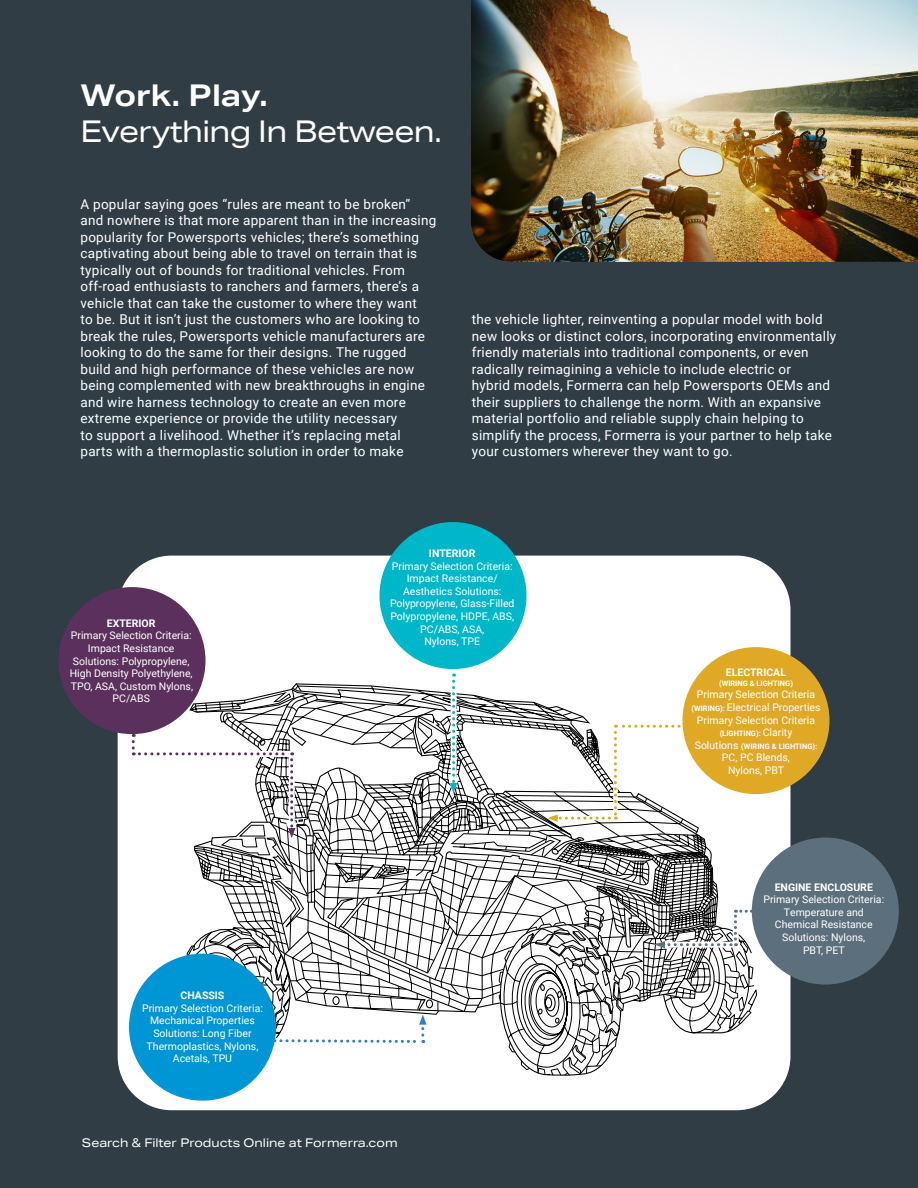
<style>
.page{position:relative;width:918px;height:1188px;background:#313d44}
.page>*{position:absolute;margin:0;border:0;box-sizing:border-box;transform-origin:0 0}
.t1{font:30px "Aktiv Grotesk Ex";letter-spacing:-.02em;color:#fff}
.t2{font:700 30px "Aktiv Grotesk Ex";color:#fff}
.t3{font:13.5px/16.5px "Roboto";letter-spacing:.02em;color:#fff}
.t4{font:12px "Aktiv Grotesk Ex";color:#fff}
.t5{font:10.5px/12.6px "Roboto";color:#fff;text-align:center}
.t6{font:700 10.5px "Roboto";color:#fff}
.t7{font:700 7.5px/12.6px "Roboto";color:#fff;text-align:center}
.s1{font-weight:700;font-size:7.5px}
.s2{font-weight:400;font-size:10.5px}
</style>
<div class="page">
<div style="left:118px;top:556px;width:672px;height:554px;background:#fff;border-radius:54px"></div>
<img style="left:471px;top:0;width:447px;height:262px">
<div style="left:379px;top:522px;width:148px;height:147px;background:#00b7c9;border-radius:50%"></div>
<svg style="left:129px;top:674px;width:666px;height:402px"></svg>
<div style="left:59px;top:587px;width:147px;height:147px;background:#5b305d;border-radius:50%"></div>
<div style="left:129px;top:954px;width:147px;height:147px;background:#0096d6;border-radius:50%"></div>
<div style="left:682px;top:647px;width:147px;height:147px;background:#dfa926;border-radius:50%"></div>
<div style="left:752px;top:838px;width:147px;height:147px;background:#5c6f7c;border-radius:50%"></div>
<h1 class="t2" style="left:80px;top:76px;width:189px">Work. Play.</h1>
<h1 class="t1" style="left:80px;top:113px;width:363px">Everything In Between.</h1>
<p class="t3" style="left:80px;top:195px;width:357px">A popular saying goes “rules are meant to be broken” and nowhere is that more apparent than in the increasing popularity for Powersports vehicles; there’s something captivating about being able to travel on terrain that is typically out of bounds for traditional vehicles. From off-road enthusiasts to ranchers and farmers, there’s a vehicle that can take the customer to where they want<br>to be. But it isn’t just the customers who are looking to break the rules, Powersports vehicle manufacturers are looking to do the same for their designs. The rugged build and high performance of these vehicles are now being complemented with new breakthroughs in engine and wire harness technology to create an even more extreme experience or provide the utility necessary<br>to support a livelihood. Whether it’s replacing metal<br>parts with a thermoplastic solution in order to make</p>
<p class="t3" style="left:472px;top:311px;width:366px">the vehicle lighter, reinventing a popular model with bold new looks or distinct colors, incorporating environmentally friendly materials into traditional components, or even radically reimagining a vehicle to include electric or<br>hybrid models, Formerra can help Powersports OEMs and their suppliers to challenge the norm. With an expansive material portfolio and reliable supply chain helping to simplify the process, Formerra is your partner to help take your customers wherever they want to go.</p>
<p class="t6" style="left:107px;top:616px;width:50px">EXTERIOR</p>
<p class="t5" style="left:70px;top:629px;width:125px">Primary Selection Criteria:<br>Impact Resistance<br>Solutions: Polypropylene,<br>High Density Polyethylene,<br>TPO, ASA, Custom Nylons,<br>PC/ABS</p>
<p class="t6" style="left:181px;top:988px;width:45px">CHASSIS</p>
<p class="t5" style="left:142px;top:1001px;width:122px">Primary Selection Criteria:<br>Mechanical Properties<br>Solutions: Long Fiber<br>Thermoplastics, Nylons,<br>Acetals, TPU</p>
<p class="t6" style="left:429px;top:546px;width:48px">INTERIOR</p>
<p class="t5" style="left:390px;top:559px;width:126px">Primary Selection Criteria:<br>Impact Resistance/<br>Aesthetics Solutions:<br>Polypropylene, Glass-Filled<br>Polypropylene, HDPE, ABS,<br>PC/ABS, ASA,<br>Nylons, TPE</p>
<p class="t4" style="left:82px;top:1135px;width:317px">Search &amp; Filter Products Online at Formerra.com</p>
<p class="t6" style="left:726px;top:665px;width:62px">ELECTRICAL</p>
<p class="t7" style="left:719px;top:677px;width:75px">(WIRING &amp; LIGHTING)</p>
<p class="t5" style="left:691px;top:688px;width:131px">Primary Selection Criteria <span class="s1">(WIRING):</span> Electrical Properties<br>Primary Selection Criteria</p>
<p class="t7" style="left:695px;top:727px;width:124px">(LIGHTING): <span class="s2">Clarity<br>Solutions</span> (WIRING &amp; LIGHTING):</p>
<p class="t5" style="left:722px;top:751px;width:70px">PC, PC Blends,<br>Nylons, PBT</p>
<p class="t6" style="left:775px;top:880px;width:100px">ENGINE ENCLOSURE</p>
<p class="t5" style="left:763px;top:893px;width:122px">Primary Selection Criteria:<br>Temperature and<br>Chemical Resistance<br>Solutions: Nylons,<br>PBT, PET</p>
</div>
